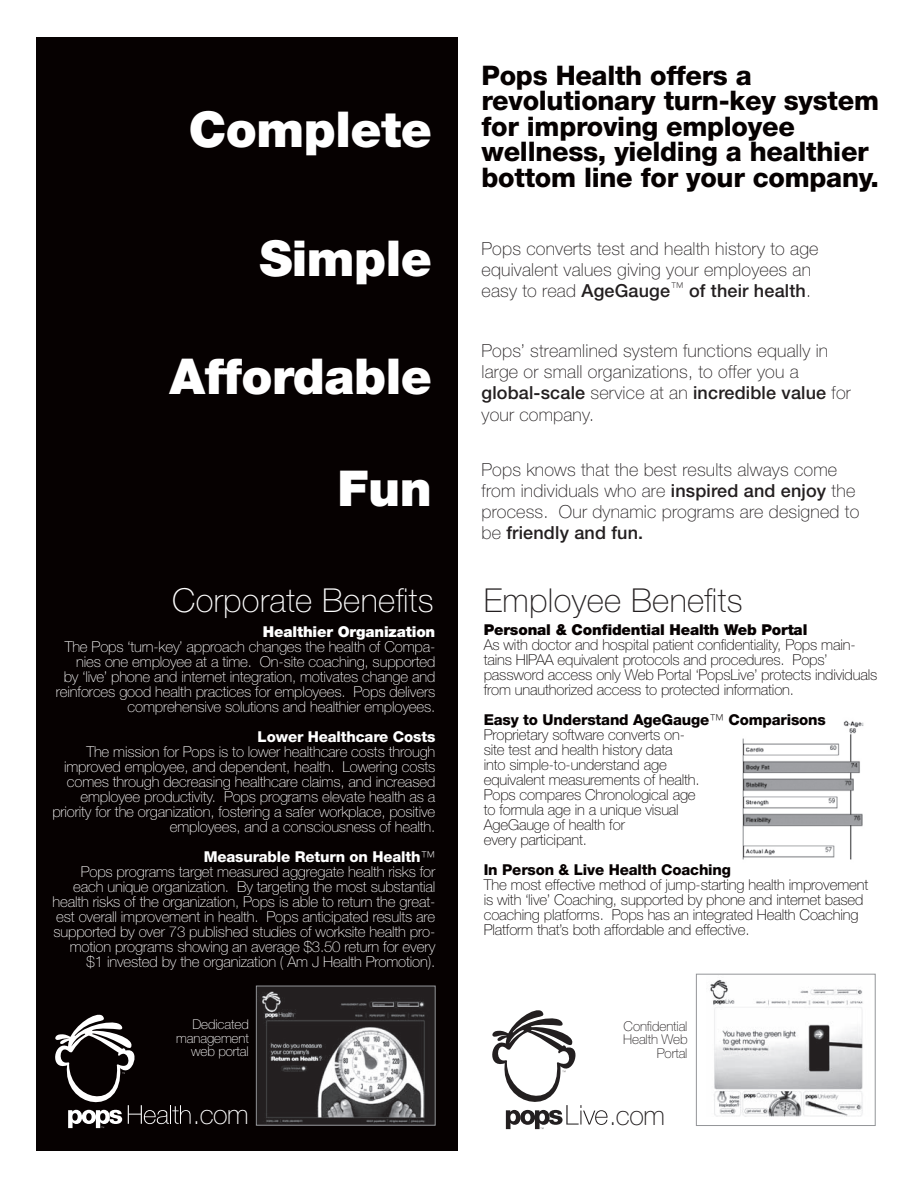
<style>
.page{position:relative;width:918px;height:1188px;background:#fff}
.page>*{position:absolute;margin:0;border:0;box-sizing:border-box;transform-origin:0 0}
.t1{font:900 49.5px "Helvetica Neue";letter-spacing:-.01em;color:#fff}
.t2{font:100 33px "Helvetica Neue";letter-spacing:.01em;color:#fff}
.t3{font:100 33px "Helvetica Neue";letter-spacing:.01em;color:#231f20}
.t4{font:800 27px/25.5px "Helvetica Neue";letter-spacing:-.01em;color:#060101}
.t5{font:100 27px "Helvetica Neue";color:#231f20}
.t6{font:100 27px "Helvetica Neue";color:#fff}
.t7{font:100 18px/21px "Helvetica Neue";letter-spacing:.01em;color:#231f20}
.t8{font:100 15px/15px "Helvetica Neue";letter-spacing:-.01em;color:#fff;text-align:right}
.t9{font:100 15px/15px "Helvetica Neue";letter-spacing:-.01em;color:#060101}
.t10{font:900 15px "Helvetica Neue";letter-spacing:-.01em;color:#060101}
.t11{font:800 15px "Helvetica Neue";letter-spacing:-.01em;color:#060101}
.t12{font:900 15px "Helvetica Neue";letter-spacing:-.01em;color:#fff}
.t13{font:800 15px "Helvetica Neue";letter-spacing:-.01em;color:#fff}
.t14{font:100 13.5px/13.5px "Helvetica Neue";letter-spacing:-.01em;color:#fff;text-align:right}
.t15{font:100 13.5px/13.5px "Helvetica Neue";letter-spacing:-.01em;color:#231f20;text-align:right}
.s1{font-weight:500}
.s2{font-weight:800}
</style>
<div class="page">
<img style="left:742px;top:720px;width:122px;height:140px">
<div style="left:37px;top:37px;width:421px;height:583px;background:#060101"></div>
<img style="left:710px;top:980px;width:153px;height:137px">
<div style="left:37px;top:568px;width:421px;height:583px;background:#060101"></div>
<img style="left:258px;top:988px;width:176px;height:136px">
<svg style="left:55px;top:1014px;width:136px;height:114px"></svg>
<svg style="left:492px;top:1010px;width:116px;height:119px"></svg>
<div style="left:256px;top:986px;width:180px;height:140px;border:1px solid #939598"></div>
<div style="left:696px;top:974px;width:180px;height:152px;border:1px solid #939598"></div>
<h1 class="t1" style="left:189px;top:100px;width:245px">Complete</h1>
<h1 class="t1" style="left:259px;top:229px;width:174px">Simple</h1>
<h1 class="t1" style="left:170px;top:347px;width:264px">Affordable</h1>
<h1 class="t1" style="left:338px;top:459px;width:96px">Fun</h1>
<h3 class="t4" style="left:482px;top:62px;width:399px">Pops Health offers a revolutionary turn-key system for improving employee wellness, yielding a healthier bottom line for your company.</h3>
<p class="t7" style="left:482px;top:238px;width:339px">Pops converts test and health history to age equivalent values giving your employees an easy to read <span class="s1">AgeGauge</span><sup>™</sup> <span class="s1">of their health</span>.</p>
<p class="t7" style="left:482px;top:341px;width:371px">Pops’ streamlined system functions equally in large or small organizations, to offer you a <span class="s1">global-scale</span> service at an <span class="s1">incredible value</span> for your company.</p>
<p class="t7" style="left:482px;top:459px;width:379px">Pops knows that the best results always come from individuals who are <span class="s1">inspired and enjoy</span> the process. Our dynamic programs are designed to be <span class="s1">friendly and fun.</span></p>
<h2 class="t2" style="left:172px;top:582px;width:263px">Corporate Benefits</h2>
<h2 class="t3" style="left:484px;top:582px;width:260px">Employee Benefits</h2>
<p class="t12" style="left:263px;top:623px;width:174px">Healthier Organization</p>
<p class="t8" style="left:56px;top:640px;width:381px">The Pops ‘turn-key’ approach changes the health of Compa&shy;nies one employee at a time. On-site coaching, supported<br>by ‘live’ phone and internet integration, motivates change and reinforces good health practices for employees. Pops delivers comprehensive solutions and healthier employees.</p>
<p class="t13" style="left:258px;top:728px;width:179px">Lower Healthcare Costs</p>
<p class="t8" style="left:52px;top:745px;width:384px">The mission for Pops is to lower healthcare costs through improved employee, and dependent, health. Lowering costs comes through decreasing healthcare claims, and increased employee productivity. Pops programs elevate health as a priority for the organization, fostering a safer workplace, positive employees, and a consciousness of health.</p>
<p class="t8" style="left:53px;top:850px;width:384px"><span class="s2">Measurable Return on Health</span>™<br>Pops programs target measured aggregate health risks for each unique organization. By targeting the most substantial health risks of the organization, Pops is able to return the great&shy;est overall improvement in health. Pops anticipated results are supported by over 73 published studies of worksite health pro&shy;motion programs showing an average $3.50 return for every $1 invested by the organization ( Am J Health Promotion).</p>
<p class="t10" style="left:484px;top:620px;width:325px">Personal &amp; Confidential Health Web Portal</p>
<p class="t9" style="left:484px;top:637px;width:395px">As with doctor and hospital patient confidentiality, Pops main&shy;tains HIPAA equivalent protocols and procedures. Pops’ password access only Web Portal ‘PopsLive’ protects individuals from unauthorized access to protected information.</p>
<p class="t9" style="left:484px;top:712px;width:344px"><span class="s2">Easy to Understand AgeGauge</span>™ <span class="s2">Comparisons<br></span>Proprietary software converts on-<br>site test and health history data<br>into simple-to-understand age<br>equivalent measurements of health.<br>Pops compares Chronological age<br>to formula age in a unique visual<br>AgeGauge of health for<br>every participant.</p>
<p class="t11" style="left:484px;top:861px;width:249px">In Person &amp; Live Health Coaching</p>
<p class="t9" style="left:484px;top:877px;width:386px">The most effective method of jump-starting health improvement is with ‘live’ Coaching, supported by phone and internet based coaching platforms. Pops has an integrated Health Coaching Platform that’s both affordable and effective.</p>
<p class="t14" style="left:176px;top:1018px;width:74px">Dedicated management web portal</p>
<p class="t15" style="left:623px;top:1019px;width:66px">Confidential<br>Health Web<br>Portal</p>
<h3 class="t6" style="left:193px;top:1099px;width:57px">.com</h3>
<h3 class="t5" style="left:609px;top:1100px;width:57px">.com</h3>
</div>
